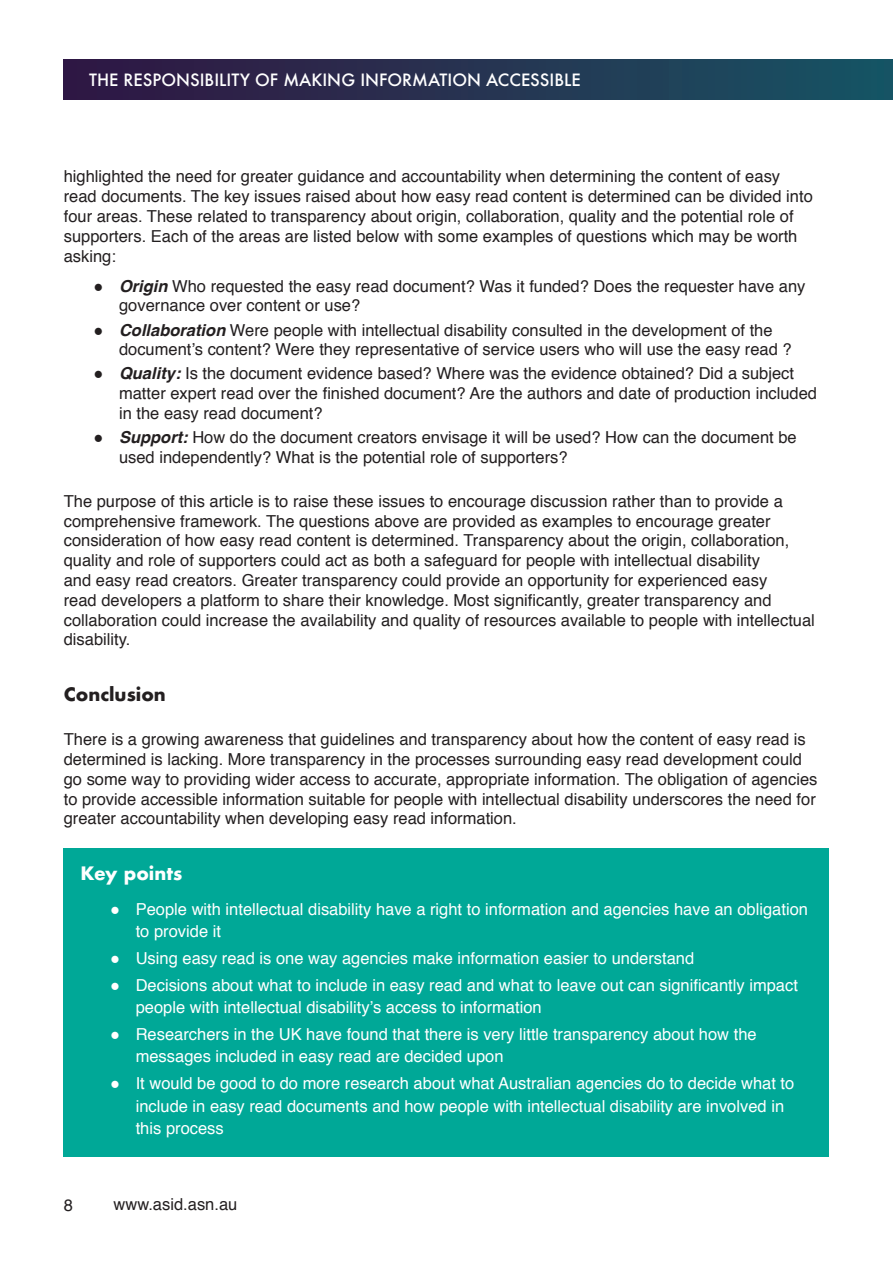
<style>
.page{position:relative;width:893px;height:1263px;background:#fff}
.page>*{position:absolute;margin:0;border:0;box-sizing:border-box;transform-origin:0 0}
.t1{font:700 18px "Futura";color:#231f20}
.t2{font:700 18px "Futura";color:#fff}
.t3{font:16.5px/19.8px "Helvetica";color:#231f20}
.t4{font:16.5px/22.5px "Helvetica";color:#fff}
.t5{font:500 16.5px "Futura";color:#fff}
.s1{font-weight:700;font-style:italic}
</style>
<div class="page">
<div style="left:64px;top:60px;width:828px;height:40px;background:linear-gradient(to right,#321541,#185363)"></div>
<hr style="left:892px;top:60px;width:1px;height:40px;background:#165465">
<div style="left:64px;top:848px;width:765px;height:309px;background:#00a897"></div>
<p class="t5" style="left:89px;top:69px;width:493px">THE RESPONSIBILITY OF MAKING INFORMATION ACCESSIBLE</p>
<p class="t3" style="left:64px;top:168px;width:751px">highlighted the need for greater guidance and accountability when determining the content of easy read documents. The key issues raised about how easy read content is determined can be divided into four areas. These related to transparency about origin, collaboration, quality and the potential role of supporters. Each of the areas are listed below with some examples of questions which may be worth asking:</p>
<p class="t3" style="left:119px;top:277px;width:688px;text-indent:-26px">● <span class="s1">Origin</span> Who requested the easy read document? Was it funded? Does the requester have any governance over content or use?</p>
<p class="t3" style="left:119px;top:321px;width:674px;text-indent:-26px">● <span class="s1">Collaboration</span> Were people with intellectual disability consulted in the development of the document’s content? Were they representative of service users who will use the easy read ?</p>
<p class="t3" style="left:119px;top:365px;width:699px;text-indent:-26px">● <span class="s1">Quality:</span> Is the document evidence based? Where was the evidence obtained? Did a subject matter expert read over the finished document? Are the authors and date of production included in the easy read document?</p>
<p class="t3" style="left:119px;top:429px;width:679px;text-indent:-26px">● <span class="s1">Support:</span> How do the document creators envisage it will be used? How can the document be used independently? What is the potential role of supporters?</p>
<p class="t3" style="left:64px;top:492px;width:753px">The purpose of this article is to raise these issues to encourage discussion rather than to provide a comprehensive framework. The questions above are provided as examples to encourage greater consideration of how easy read content is determined. Transparency about the origin, collaboration, quality and role of supporters could act as both a safeguard for people with intellectual disability<br>and easy read creators. Greater transparency could provide an opportunity for experienced easy<br>read developers a platform to share their knowledge. Most significantly, greater transparency and collaboration could increase the availability and quality of resources available to people with intellectual disability.</p>
<p class="t1" style="left:64px;top:683px;width:104px">Conclusion</p>
<p class="t3" style="left:64px;top:731px;width:755px">There is a growing awareness that guidelines and transparency about how the content of easy read is determined is lacking. More transparency in the processes surrounding easy read development could go some way to providing wider access to accurate, appropriate information. The obligation of agencies to provide accessible information suitable for people with intellectual disability underscores the need for greater accountability when developing easy read information.</p>
<p class="t2" style="left:80px;top:862px;width:103px">Key points</p>
<p class="t4" style="left:136px;top:899px;width:674px;text-indent:-26px">● People with intellectual disability have a right to information and agencies have an obligation to provide it</p>
<p class="t4" style="left:110px;top:948px;width:586px">● Using easy read is one way agencies make information easier to understand</p>
<p class="t4" style="left:136px;top:975px;width:664px;text-indent:-26px">● Decisions about what to include in easy read and what to leave out can significantly impact people with intellectual disability’s access to information</p>
<p class="t4" style="left:136px;top:1024px;width:622px;text-indent:-26px">● Researchers in the UK have found that there is very little transparency about how the messages included in easy read are decided upon</p>
<p class="t4" style="left:136px;top:1073px;width:660px;text-indent:-26px">● It would be good to do more research about what Australian agencies do to decide what to include in easy read documents and how people with intellectual disability are involved in this process</p>
<p class="t3" style="left:64px;top:1196px;width:11px">8</p>
<p class="t3" style="left:114px;top:1195px;width:125px">www.asid.asn.au</p>
</div>
